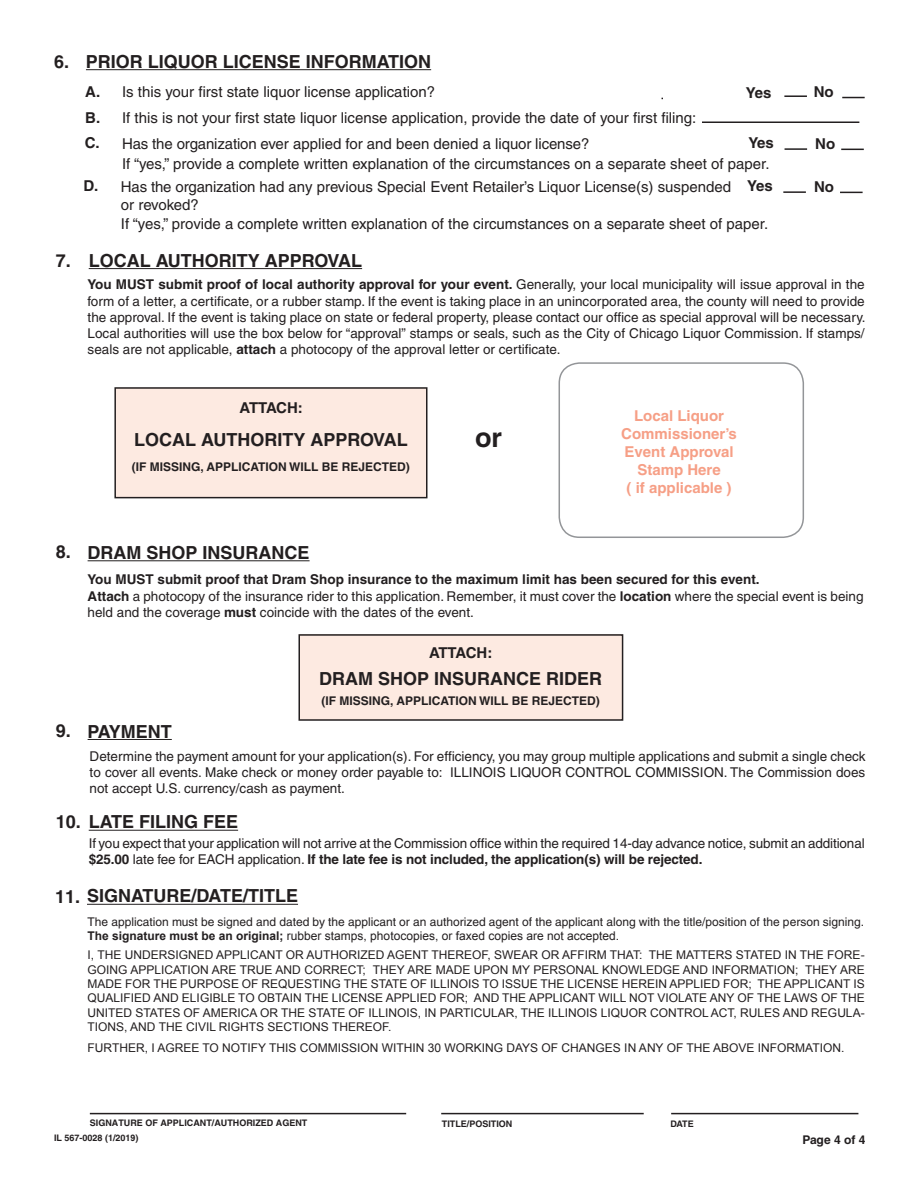
<style>
.page{position:relative;width:918px;height:1188px;background:#fff}
.page>*{position:absolute;margin:0;border:0;box-sizing:border-box;transform-origin:0 0}
.t1{font:700 27px "Helvetica";color:#231f20}
.t2{font:700 18px "Helvetica";color:#231f20}
.t3{font:15px/18px "Helvetica";color:#231f20}
.t4{font:700 15px "Helvetica";color:#f69f86}
.t5{font:700 15px "Helvetica";color:#231f20}
.t6{font:13.5px/16.2px "Helvetica";color:#231f20;text-align:justify}
.t7{font:700 13.5px "Helvetica";color:#231f20}
.t8{font:12px/14.4px "Arial";color:#231f20;text-align:justify}
.t9{font:12px/14.4px "Helvetica";color:#231f20}
.t10{font:700 12px "Helvetica";color:#231f20}
.t11{font:700 9px/14.7px "Helvetica";color:#231f20}
.s1{font-weight:700}
.s2{font-family:"Arial";font-weight:700}
.s3{font-family:"Arial"}
</style>
<div class="page">
<div style="left:559px;top:362px;width:245px;height:176px;border:2px solid #939598;border-radius:20px"></div>
<hr style="left:90px;top:1113px;width:316px;height:1px;background:#231f20">
<hr style="left:441px;top:1113px;width:203px;height:1px;background:#231f20">
<hr style="left:671px;top:1113px;width:187px;height:1px;background:#231f20">
<hr style="left:88px;top:739px;width:84px;height:1px;background:#231f20">
<hr style="left:89px;top:830px;width:149px;height:1px;background:#231f20">
<hr style="left:86px;top:69px;width:345px;height:1px;background:#231f20">
<hr style="left:87px;top:904px;width:211px;height:1px;background:#231f20">
<div style="left:299px;top:635px;width:324px;height:85px;background:#fdeae1"></div>
<div style="left:298px;top:634px;width:325px;height:87px;border:2px solid #231f20"></div>
<hr style="left:88px;top:560px;width:222px;height:1px;background:#231f20">
<div style="left:115px;top:388px;width:312px;height:110px;background:#fdeae1"></div>
<div style="left:114px;top:387px;width:314px;height:111px;border:2px solid #231f20"></div>
<hr style="left:89px;top:268px;width:273px;height:1px;background:#231f20">
<hr style="left:785px;top:148px;width:22px;height:2px;background:#231f20">
<svg style="left:841px;top:149px;width:23px;height:1px"></svg>
<svg style="left:842px;top:97px;width:23px;height:1px"></svg>
<hr style="left:784px;top:95px;width:23px;height:2px;background:#231f20">
<hr style="left:702px;top:122px;width:157px;height:1px;background:#231f20">
<hr style="left:783px;top:191px;width:23px;height:2px;background:#231f20">
<svg style="left:840px;top:192px;width:23px;height:1px"></svg>
<p class="t2" style="left:54px;top:51px;width:17px">6.</p>
<p class="t2" style="left:86px;top:51px;width:347px">PRIOR LIQUOR LICENSE INFORMATION</p>
<p class="t5" style="left:85px;top:82px;width:16px">A.</p>
<p class="t5" style="left:85px;top:109px;width:16px">B.</p>
<p class="t5" style="left:85px;top:133px;width:17px">C.</p>
<p class="t3" style="left:122px;top:83px;width:315px">Is this your first state liquor license application?</p>
<p class="t5" style="left:746px;top:83px;width:27px">Yes</p>
<p class="t5" style="left:814px;top:82px;width:21px">No</p>
<p class="t3" style="left:122px;top:109px;width:576px">If this is not your first state liquor license application, provide the date of your first filing:</p>
<p class="t3" style="left:122px;top:135px;width:469px">Has the organization ever applied for and been denied a liquor license?</p>
<p class="t5" style="left:748px;top:134px;width:27px">Yes</p>
<p class="t5" style="left:815px;top:134px;width:21px">No</p>
<p class="t3" style="left:122px;top:155px;width:649px">If “yes,” provide a complete written explanation of the circumstances on a separate sheet of paper.</p>
<p class="t5" style="left:84px;top:176px;width:16px">D.</p>
<p class="t5" style="left:747px;top:177px;width:27px">Yes</p>
<p class="t5" style="left:814px;top:177px;width:21px">No</p>
<p class="t3" style="left:121px;top:178px;width:612px">Has the organization had any previous Special Event Retailer’s Liquor License(s) suspended or revoked?</p>
<p class="t3" style="left:121px;top:215px;width:649px">If “yes,” provide a complete written explanation of the circumstances on a separate sheet of paper.</p>
<p class="t2" style="left:56px;top:249px;width:17px">7.</p>
<p class="t2" style="left:89px;top:249px;width:275px">LOCAL AUTHORITY APPROVAL</p>
<p class="t6" style="left:88px;top:277px;width:779px"><span class="s1">You MUST submit proof of local authority approval for your event.</span> Generally, your local municipality will issue approval in the form of a letter, a certificate, or a rubber stamp. If the event is taking place in an unincorporated area, the county will need to provide the approval. If the event is taking place on state or federal property, please contact our office as special approval will be necessary.<br>Local authorities will use the box below for “approval” stamps or seals, such as the City of Chicago Liquor Commission. If stamps/ seals are not applicable, <span class="s1">attach</span> a photocopy of the approval letter or certificate.</p>
<p class="t5" style="left:240px;top:399px;width:65px">ATTACH:</p>
<p class="t2" style="left:134px;top:428px;width:275px">LOCAL AUTHORITY APPROVAL</p>
<p class="t10" style="left:132px;top:459px;width:280px">(IF MISSING, APPLICATION WILL BE REJECTED)</p>
<p class="t2" style="left:56px;top:541px;width:17px">8.</p>
<p class="t2" style="left:88px;top:542px;width:223px">DRAM SHOP INSURANCE</p>
<p class="t1" style="left:475px;top:421px;width:28px">or</p>
<p class="t4" style="left:634px;top:406px;width:92px">Local Liquor</p>
<p class="t4" style="left:621px;top:424px;width:117px">Commissioner’s</p>
<p class="t4" style="left:625px;top:442px;width:111px">Event Approval</p>
<p class="t4" style="left:637px;top:460px;width:85px">Stamp Here</p>
<p class="t4" style="left:627px;top:478px;width:106px">( if applicable )</p>
<p class="t7" style="left:88px;top:571px;width:674px">You MUST submit proof that Dram Shop insurance to the maximum limit has been secured for this event.</p>
<p class="t6" style="left:88px;top:588px;width:777px"><span class="s1">Attach</span> a photocopy of the insurance rider to this application. Remember, it must cover the <span class="s1">location</span> where the special event is being held and the coverage <span class="s1">must</span> coincide with the dates of the event.</p>
<p class="t5" style="left:429px;top:644px;width:65px">ATTACH:</p>
<p class="t2" style="left:319px;top:668px;width:284px">DRAM SHOP INSURANCE RIDER</p>
<p class="t10" style="left:322px;top:693px;width:280px">(IF MISSING, APPLICATION WILL BE REJECTED)</p>
<p class="t2" style="left:56px;top:720px;width:17px">9.</p>
<p class="t2" style="left:88px;top:720px;width:86px">PAYMENT</p>
<p class="t6" style="left:90px;top:748px;width:777px">Determine the payment amount for your application(s). For efficiency, you may group multiple applications and submit a single check to cover all events. Make check or money order payable to: ILLINOIS LIQUOR CONTROL COMMISSION. The Commission does not accept U.S. currency/cash as payment.</p>
<p class="t2" style="left:56px;top:811px;width:184px">10. LATE FILING FEE</p>
<p class="t6" style="left:89px;top:835px;width:777px">If you expect that your application will not arrive at the Commission office within the required 14-day advance notice, submit an additional <span class="s1">$25.00</span> late fee for EACH application. <span class="s1">If the late fee is not included, the application(s) will be rejected.</span></p>
<p class="t2" style="left:55px;top:885px;width:244px">11. SIGNATURE/DATE/TITLE</p>
<p class="t9" style="left:88px;top:914px;width:778px">The application must be signed and dated by the applicant or an authorized agent of the applicant along with the title/position of the person signing.<br><span class="s2">The signature must be an original;</span> <span class="s3">rubber stamps, photocopies, or faxed copies are not accepted.</span></p>
<p class="t8" style="left:88px;top:948px;width:779px">I, THE UNDERSIGNED APPLICANT OR AUTHORIZED AGENT THEREOF, SWEAR OR AFFIRM THAT: THE MATTERS STATED IN THE FORE-GOING APPLICATION ARE TRUE AND CORRECT; THEY ARE MADE UPON MY PERSONAL KNOWLEDGE AND INFORMATION; THEY ARE MADE FOR THE PURPOSE OF REQUESTING THE STATE OF ILLINOIS TO ISSUE THE LICENSE HEREIN APPLIED FOR; THE APPLICANT IS QUALIFIED AND ELIGIBLE TO OBTAIN THE LICENSE APPLIED FOR; AND THE APPLICANT WILL NOT VIOLATE ANY OF THE LAWS OF THE UNITED STATES OF AMERICA OR THE STATE OF ILLINOIS, IN PARTICULAR, THE ILLINOIS LIQUOR CONTROL ACT, RULES AND REGULA-TIONS, AND THE CIVIL RIGHTS SECTIONS THEREOF.</p>
<p class="t8" style="left:88px;top:1041px;width:758px">FURTHER, I AGREE TO NOTIFY THIS COMMISSION WITHIN 30 WORKING DAYS OF CHANGES IN ANY OF THE ABOVE INFORMATION.</p>
<p class="t11" style="left:54px;top:1116px;width:255px;text-indent:36px">SIGNATURE OF APPLICANT/AUTHORIZED AGENT<br>IL 567-0028 (1/201<span class="s3">9</span>)</p>
<p class="t11" style="left:442px;top:1116px;width:72px">TITLE/POSITION</p>
<p class="t11" style="left:670px;top:1116px;width:25px">DATE</p>
<p class="t10" style="left:802px;top:1133px;width:64px">Page 4 of 4</p>
</div>
